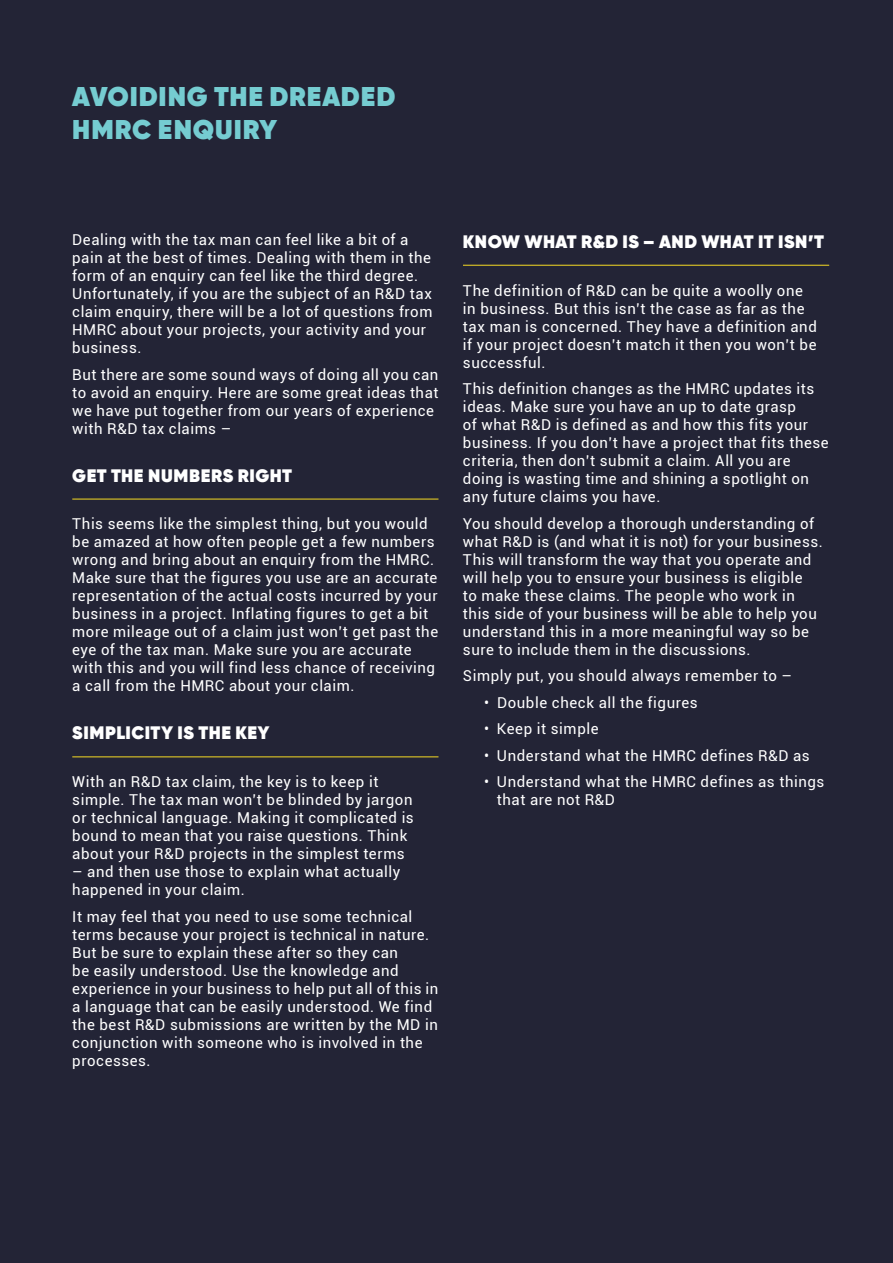
<style>
.page{position:relative;width:893px;height:1263px;background:#232436}
.page>*{position:absolute;margin:0;border:0;box-sizing:border-box;transform-origin:0 0}
.t1{font:800 27px/33px "Gilroy";letter-spacing:.03em;color:#75ccd1}
.t2{font:800 18px "Gilroy";letter-spacing:.03em;color:#fff}
.t3{font:15px/18px "Roboto";letter-spacing:.035em;color:#fff}
</style>
<div class="page">
<hr style="left:72px;top:499px;width:366px;height:1px;background:#f6da23">
<hr style="left:72px;top:756px;width:366px;height:1px;background:#f6da23">
<hr style="left:463px;top:265px;width:366px;height:1px;background:#f6da23">
<h1 class="t1" style="left:72px;top:80px;width:325px">AVOIDING THE DREADED<br>HMRC ENQUIRY</h1>
<p class="t3" style="left:72px;top:230px;width:362px">Dealing with the tax man can feel like a bit of a pain at the best of times. Dealing with them in the form of an enquiry can feel like the third degree.<br>Unfortunately, if you are the subject of an R&amp;D tax claim enquiry, there will be a lot of questions from HMRC about your projects, your activity and your business.</p>
<p class="t3" style="left:72px;top:365px;width:368px">But there are some sound ways of doing all you can to avoid an enquiry. Here are some great ideas that we have put together from our years of experience with R&amp;D tax claims –</p>
<p class="t2" style="left:72px;top:464px;width:221px">GET THE NUMBERS RIGHT</p>
<p class="t3" style="left:72px;top:515px;width:367px">This seems like the simplest thing, but you would be amazed at how often people get a few numbers wrong and bring about an enquiry from the HMRC.<br>Make sure that the figures you use are an accurate representation of the actual costs incurred by your business in a project. Inflating figures to get a bit more mileage out of a claim just won’t get past the eye of the tax man. Make sure you are accurate with this and you will find less chance of receiving a call from the HMRC about your claim.</p>
<p class="t2" style="left:72px;top:722px;width:199px">SIMPLICITY IS THE KEY</p>
<p class="t3" style="left:72px;top:772px;width:343px">With an R&amp;D tax claim, the key is to keep it simple. The tax man won’t be blinded by jargon or technical language. Making it complicated is bound to mean that you raise questions. Think about your R&amp;D projects in the simplest terms</p>
<p class="t3" style="left:72px;top:862px;width:330px">– and then use those to explain what actually happened in your claim.</p>
<p class="t3" style="left:72px;top:907px;width:368px">It may feel that you need to use some technical terms because your project is technical in nature.<br>But be sure to explain these after so they can<br>be easily understood. Use the knowledge and experience in your business to help put all of this in a language that can be easily understood. We find the best R&amp;D submissions are written by the MD in conjunction with someone who is involved in the processes.</p>
<p class="t2" style="left:463px;top:230px;width:363px">KNOW WHAT R&amp;D IS – AND WHAT IT ISN’T</p>
<p class="t3" style="left:463px;top:281px;width:355px">The definition of R&amp;D can be quite a woolly one in business. But this isn’t the case as far as the tax man is concerned. They have a definition and if your project doesn’t match it then you won’t be successful.</p>
<p class="t3" style="left:463px;top:379px;width:367px">This definition changes as the HMRC updates its ideas. Make sure you have an up to date grasp<br>of what R&amp;D is defined as and how this fits your business. If you don’t have a project that fits these criteria, then don’t submit a claim. All you are doing is wasting time and shining a spotlight on any future claims you have.</p>
<p class="t3" style="left:463px;top:514px;width:361px">You should develop a thorough understanding of what R&amp;D is (and what it is not) for your business.<br>This will transform the way that you operate and will help you to ensure your business is eligible<br>to make these claims. The people who work in this side of your business will be able to help you understand this in a more meaningful way so be sure to include them in the discussions.</p>
<p class="t3" style="left:463px;top:666px;width:330px">Simply put, you should always remember to –</p>
<p class="t3" style="left:484px;top:693px;width:215px">• Double check all the figures</p>
<p class="t3" style="left:484px;top:719px;width:116px">• Keep it simple</p>
<p class="t3" style="left:484px;top:746px;width:327px">• Understand what the HMRC defines R&amp;D as</p>
<p class="t3" style="left:497px;top:772px;width:329px;text-indent:-13px">• Understand what the HMRC defines as things that are not R&amp;D</p>
</div>
